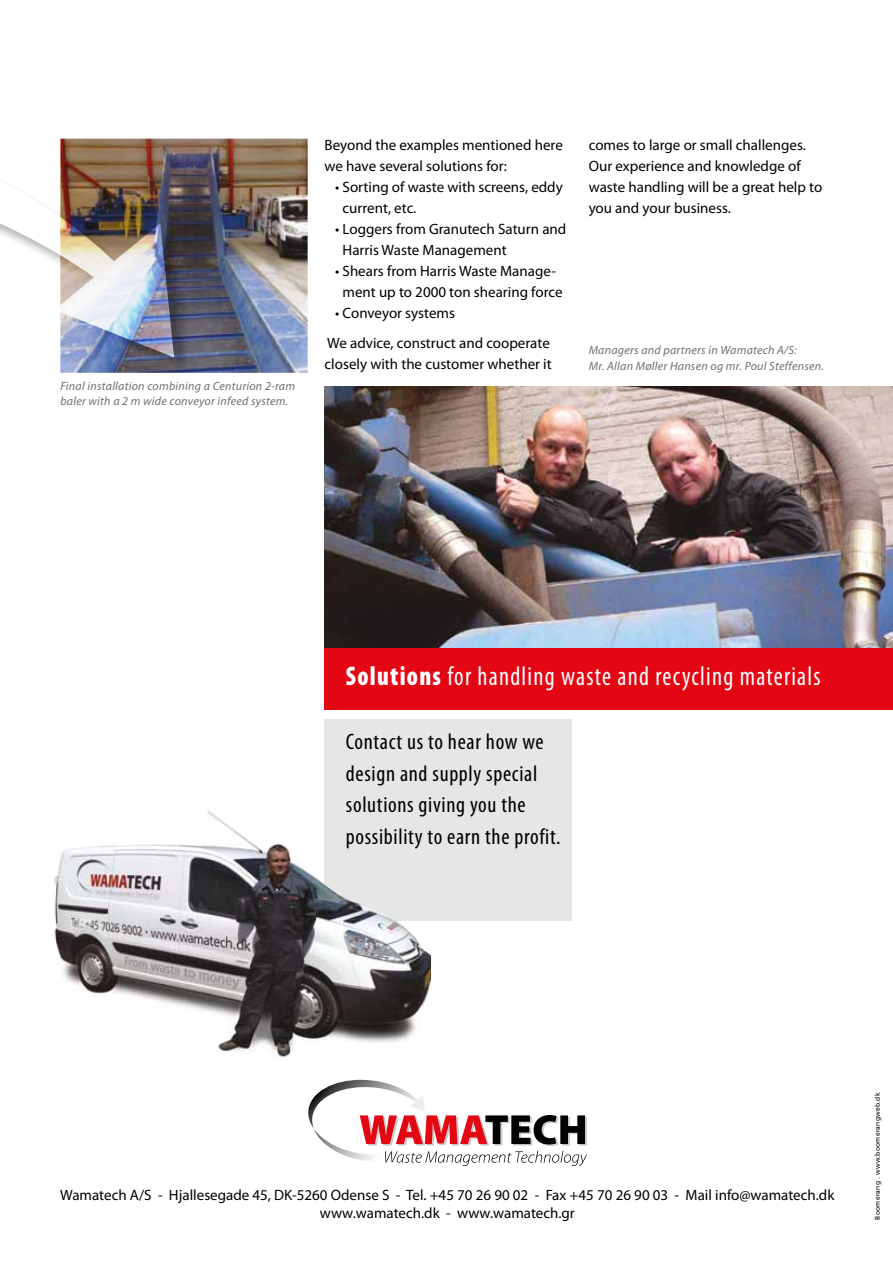
<style>
.page{position:relative;width:893px;height:1263px;background:#fff}
.page>*{position:absolute;margin:0;border:0;box-sizing:border-box;transform-origin:0 0}
.t1{font:condensed 27px "Myriad Pro";letter-spacing:.05em;color:#fff;scale:.92 1}
.t2{font:condensed 22.5px/31.5px "Myriad Pro";letter-spacing:.03em;color:#000}
.t3{font:15px/21px "Myriad Pro";color:#000}
.t4{font:italic 12px/15.8px "Myriad Pro";letter-spacing:.02em;color:#706f6f}
.t5{font:6.75px "Frutiger LT Std";letter-spacing:.03em;color:#000}
.s1{font-weight:900}
</style>
<div class="page">
<img style="left:140px;top:139px;width:168px;height:234px">
<img style="left:325px;top:387px;width:568px;height:261px">
<svg style="left:308px;top:1080px;width:279px;height:86px"></svg>
<div style="left:325px;top:719px;width:247px;height:202px;background:#e5e7e5"></div>
<img style="left:54px;top:808px;width:377px;height:249px">
<div style="left:325px;top:648px;width:568px;height:62px;background:#e30613"></div>
<div style="left:0;top:172px;width:192px;height:203px;background:#000;opacity:.36"></div>
<img style="left:0;top:138px;width:140px;height:237px">
<img style="left:55px;top:223px;width:119px;height:134px">
<p class="t4" style="left:60px;top:377px;width:236px">Final installation combining a Centurion 2-ram baler with a 2 m wide conveyor infeed system.</p>
<p class="t3" style="left:325px;top:134px;width:240px">Beyond the examples mentioned here we have several solutions for:</p>
<p class="t3" style="left:343px;top:176px;width:222px;text-indent:-8px">• Sorting of waste with screens, eddy current, etc.</p>
<p class="t3" style="left:343px;top:218px;width:225px;text-indent:-8px">• Loggers from Granutech Saturn and<br>Harris Waste Management</p>
<p class="t3" style="left:335px;top:260px;width:229px;text-align:center">• Shears from Harris Waste Manage&shy;ment up to 2000 ton shearing force</p>
<p class="t3" style="left:327px;top:298px;width:224px;line-height:30px;text-indent:8px">• Conveyor systems<br>We advice, construct and cooperate</p>
<p class="t3" style="left:325px;top:353px;width:229px">closely with the customer whether it</p>
<p class="t3" style="left:589px;top:134px;width:235px">comes to large or small challenges.<br>Our experience and knowledge of waste handling will be a great help to you and your business.</p>
<p class="t4" style="left:589px;top:342px;width:237px">Managers and partners in Wamatech A/S:<br>Mr. Allan Møller Hansen og mr. Poul Steffensen.</p>
<h1 class="t1" style="left:346px;top:660px;width:518px"><span class="s1">Solutions</span> for handling waste and recycling materials</h1>
<h2 class="t2" style="left:346px;top:726px;width:216px">Contact us to hear how we design and supply special solutions giving you the possibility to earn the profit.</h2>
<p class="t3" style="left:60px;top:1186px;width:776px;line-height:18px;text-align:center">Wamatech A/S - Hjallesegade 45, DK-5260 Odense S - Tel. +45 70 26 90 02 - Fax +45 70 26 90 03 - Mail info@wamatech.dk www.wamatech.dk - www.wamatech.gr</p>
<p class="t5" style="left:873px;top:1219px;width:128px;rotate:-90deg">Boomerang . www.boomerangweb.dk</p>
</div>
